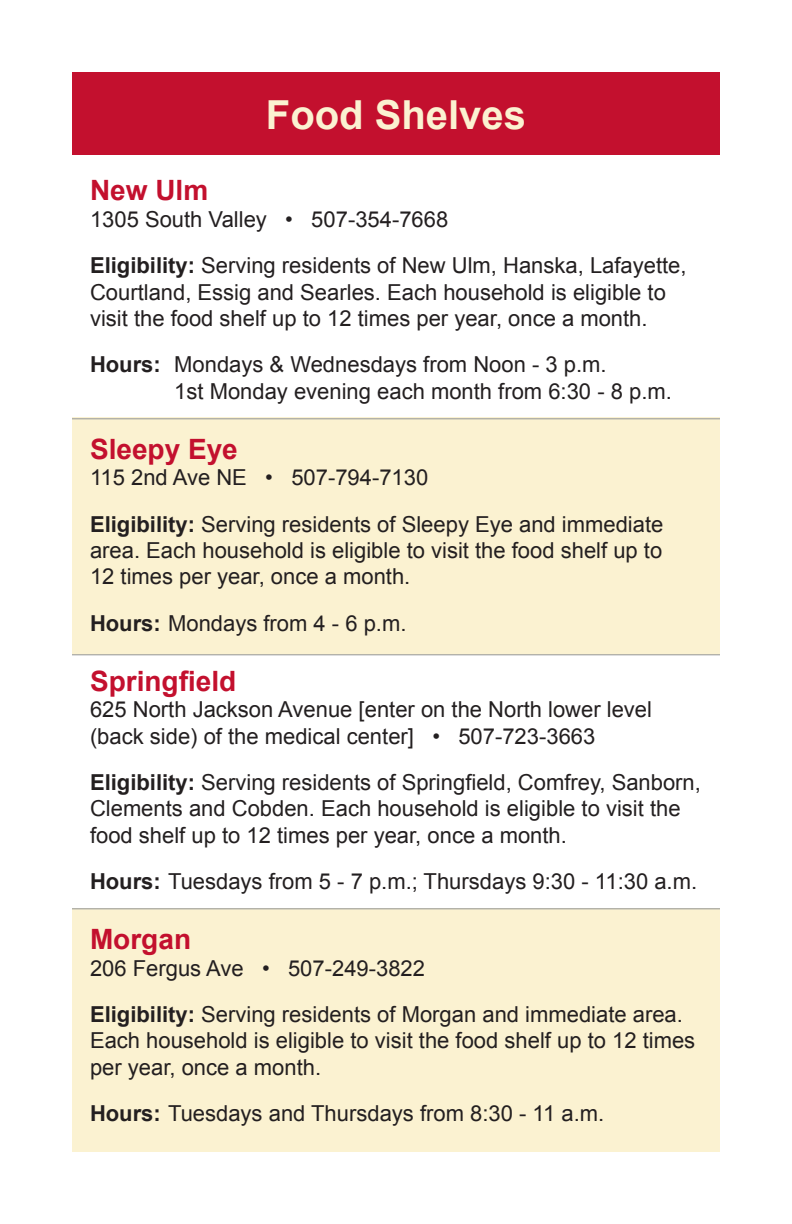
<style>
.page{position:relative;width:792px;height:1224px;background:#fff}
.page>*{position:absolute;margin:0;border:0;box-sizing:border-box;transform-origin:0 0}
.t1{font:700 40px "Arial";color:#fbf2d1}
.t2{font:700 28px "Arial";color:#c3102e}
.t3{font:22px/26.4px "Arial";color:#231f20}
.s1{font-weight:700}
</style>
<div class="page">
<div style="left:72px;top:909px;width:648px;height:243px;background:#fbf2d1"></div>
<div style="left:72px;top:417px;width:648px;height:238px;background:#fbf2d1"></div>
<div style="left:72px;top:72px;width:648px;height:82px;background:#c3102e"></div>
<hr style="left:72px;top:418px;width:648px;height:1px;background:#939598">
<hr style="left:72px;top:654px;width:648px;height:1px;background:#939598">
<hr style="left:72px;top:908px;width:648px;height:1px;background:#939598">
<h1 class="t1" style="left:266px;top:100px;width:262px">Food Shelves</h1>
<p class="t2" style="left:90px;top:180px;width:120px">New Ulm</p>
<p class="t3" style="left:90px;top:197px;width:598px;line-height:46.4px">1305 South Valley • 507-354-7668<br><span class="s1">Eligibility:</span> Serving residents of New Ulm, Hanska, Lafayette,</p>
<p class="t3" style="left:90px;top:280px;width:577px">Courtland, Essig and Searles. Each household is eligible to visit the food shelf up to 12 times per year, once a month.</p>
<p class="t3" style="left:174px;top:353px;width:499px;text-indent:-84px"><span class="s1">Hours:</span> Mondays &amp; Wednesdays from Noon - 3 p.m.<br>1st Monday evening each month from 6:30 - 8 p.m.</p>
<p class="t2" style="left:90px;top:438px;width:149px">Sleepy Eye</p>
<p class="t3" style="left:90px;top:456px;width:575px;line-height:46.4px">115 2nd Ave NE • 507-794-7130<br><span class="s1">Eligibility:</span> Serving residents of Sleepy Eye and immediate</p>
<p class="t3" style="left:90px;top:539px;width:574px">area. Each household is eligible to visit the food shelf up to<br>12 times per year, once a month.</p>
<p class="t3" style="left:90px;top:611px;width:318px"><span class="s1">Hours:</span> Mondays from 4 - 6 p.m.</p>
<p class="t2" style="left:90px;top:663px;width:148px">Springfield</p>
<p class="t3" style="left:90px;top:698px;width:564px">625 North Jackson Avenue [enter on the North lower level (back side) of the medical center] • 507-723-3663</p>
<p class="t3" style="left:90px;top:769px;width:612px"><span class="s1">Eligibility:</span> Serving residents of Springfield, Comfrey, Sanborn,<br>Clements and Cobden. Each household is eligible to visit the food shelf up to 12 times per year, once a month.</p>
<p class="t3" style="left:90px;top:870px;width:609px"><span class="s1">Hours:</span> Tuesdays from 5 - 7 p.m.; Thursdays 9:30 - 11:30 a.m.</p>
<p class="t2" style="left:90px;top:929px;width:103px">Morgan</p>
<p class="t3" style="left:90px;top:946px;width:594px;line-height:46.4px">206 Fergus Ave • 507-249-3822<br><span class="s1">Eligibility:</span> Serving residents of Morgan and immediate area.</p>
<p class="t3" style="left:90px;top:1029px;width:607px">Each household is eligible to visit the food shelf up to 12 times per year, once a month.</p>
<p class="t3" style="left:90px;top:1102px;width:516px"><span class="s1">Hours:</span> Tuesdays and Thursdays from 8:30 - 11 a.m.</p>
</div>
